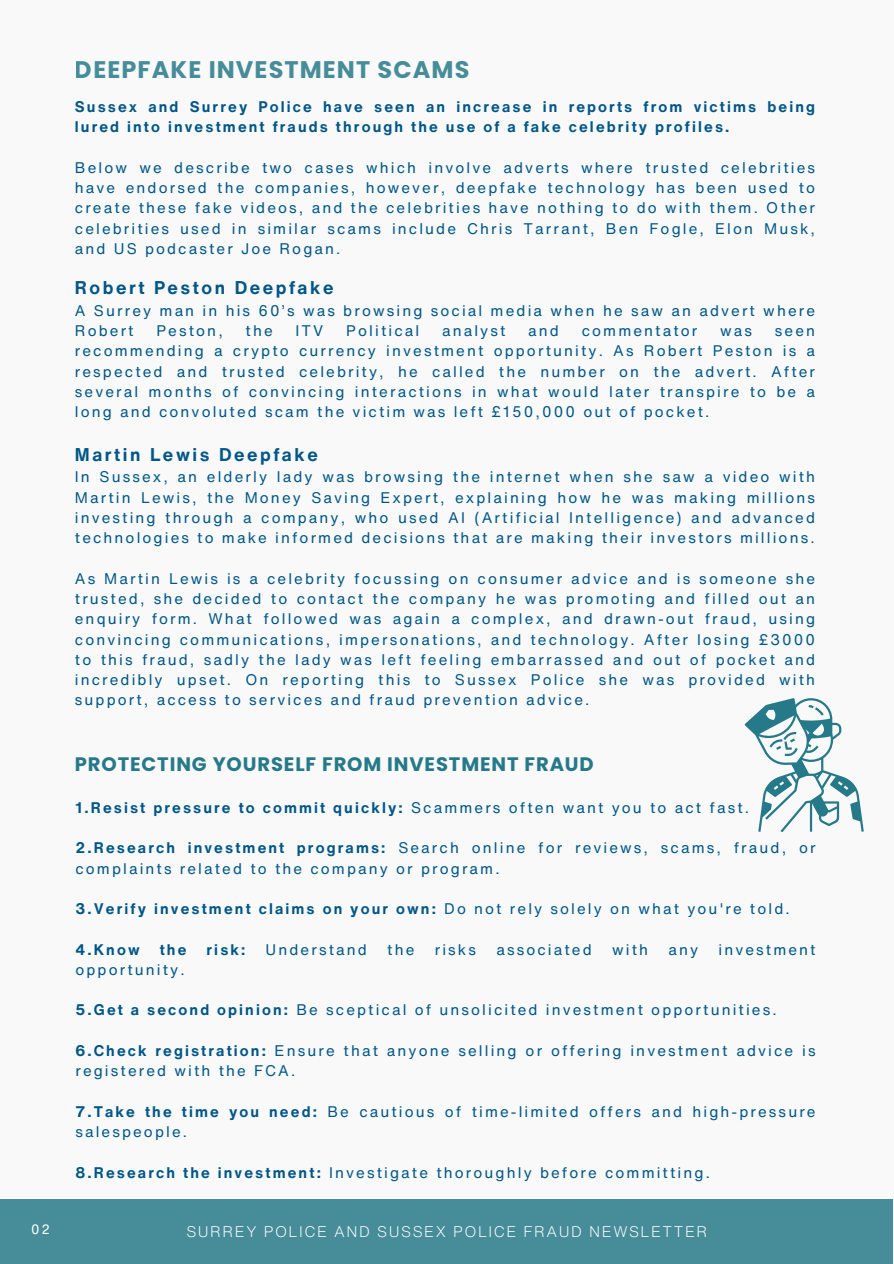
<style>
.page{position:relative;width:894px;height:1264px;background:#fff}
.page>*{position:absolute;margin:0;border:0;box-sizing:border-box;transform-origin:0 0}
.t1{font:700 24px "Poppins";letter-spacing:.045em;color:#267988}
.t2{font:700 19.5px "Poppins";letter-spacing:.045em;color:#267988}
.t3{font:700 18px "Helvetica Now Text";letter-spacing:.14em;color:#005687}
.t4{font:15px/20.2px "Helvetica Now Text";letter-spacing:.14em;color:#005687;text-align:justify}
.t5{font:700 15px/20.2px "Helvetica Now Text";letter-spacing:.14em;color:#005687}
.t6{font:300 15px "Helvetica Now Text";letter-spacing:.1em;color:#fff}
.t7{font:13.2px "Helvetica Now Text";color:#fff}
.s1{font-weight:400}
.s2{font-weight:700}
</style>
<div class="page">
<div style="left:0;top:0;width:893px;height:1263px;background:#f9f9f9"></div>
<div style="left:0;top:1199px;width:892px;height:64px;background:#468c99"></div>
<svg style="left:744px;top:698px;width:119px;height:134px"></svg>
<p class="t7" style="left:31px;top:1219px;width:20px">02</p>
<h1 class="t1" style="left:75px;top:53px;width:396px">DEEPFAKE INVESTMENT SCAMS</h1>
<h1 class="t5" style="left:75px;top:96px;width:741px">Sussex and Surrey Police have seen an increase in reports from victims being lured into investment frauds through the use of a fake celebrity profiles.</h1>
<h4 class="t4" style="left:75px;top:157px;width:741px">Below we describe two cases which involve adverts where trusted celebrities have endorsed the companies, however, deepfake technology has been used to create these fake videos, and the celebrities have nothing to do with them. Other celebrities used in similar scams include Chris Tarrant, Ben Fogle, Elon Musk, and US podcaster Joe Rogan.</h4>
<p class="t3" style="left:75px;top:274px;width:260px">Robert Peston Deepfake</p>
<p class="t4" style="left:75px;top:300px;width:741px">A Surrey man in his 60’s was browsing social media when he saw an advert where<br>Robert</p>
<p class="t4" style="left:156px;top:320px;width:68px">Peston,</p>
<p class="t4" style="left:245px;top:320px;width:29px">the</p>
<p class="t4" style="left:295px;top:320px;width:29px">ITV</p>
<p class="t4" style="left:346px;top:320px;width:74px">Political</p>
<p class="t4" style="left:442px;top:320px;width:65px">analyst</p>
<p class="t4" style="left:528px;top:320px;width:32px">and</p>
<p class="t4" style="left:581px;top:320px;width:117px">commentator</p>
<p class="t4" style="left:720px;top:320px;width:33px">was</p>
<p class="t4" style="left:75px;top:320px;width:741px;text-indent:699px">seen recommending a crypto currency investment opportunity. As Robert Peston is a respected and trusted celebrity, he called the number on the advert. After several months of convincing interactions in what would later transpire to be a long and convoluted scam the victim was left £150,000 out of pocket.</p>
<p class="t3" style="left:75px;top:441px;width:244px">Martin Lewis Deepfake</p>
<p class="t4" style="left:75px;top:466px;width:741px">In Sussex, an elderly lady was browsing the internet when she saw a video with Martin Lewis, the Money Saving Expert, explaining how he was making millions investing through a company, who used AI (Artificial Intelligence) and advanced technologies to make informed decisions that are making their investors millions.</p>
<p class="t4" style="left:75px;top:568px;width:741px">As Martin Lewis is a celebrity focussing on consumer advice and is someone she trusted, she decided to contact the company he was promoting and filled out an enquiry form. What followed was again a complex, and drawn-out fraud, using convincing communications, impersonations, and technology. After losing £3000 to this fraud, sadly the lady was left feeling embarrassed and out of pocket and incredibly upset. On reporting this to Sussex Police she was provided with support, access to services and fraud prevention advice.</p>
<h2 class="t2" style="left:75px;top:750px;width:520px">PROTECTING YOURSELF FROM INVESTMENT FRAUD</h2>
<p class="t5" style="left:75px;top:797px;width:675px">1.Resist pressure to commit quickly: <span class="s1">Scammers often want you to act fast.</span></p>
<p class="t4" style="left:75px;top:837px;width:741px"><span class="s2">2.Research investment programs:</span> Search online for reviews, scams, fraud, or complaints related to the company or program.</p>
<p class="t5" style="left:75px;top:898px;width:715px">3.Verify investment claims on your own: <span class="s1">Do not rely solely on what you're told.</span></p>
<p class="t5" style="left:75px;top:938px;width:66px">4.Know</p>
<p class="t5" style="left:160px;top:938px;width:28px">the</p>
<p class="t5" style="left:206px;top:938px;width:40px">risk:</p>
<p class="t4" style="left:265px;top:938px;width:103px">Understand</p>
<p class="t4" style="left:387px;top:938px;width:29px">the</p>
<p class="t4" style="left:434px;top:938px;width:43px">risks</p>
<p class="t4" style="left:496px;top:938px;width:97px">associated</p>
<p class="t4" style="left:612px;top:938px;width:37px">with</p>
<p class="t4" style="left:668px;top:938px;width:31px">any</p>
<p class="t4" style="left:718px;top:938px;width:99px">investment</p>
<p class="t4" style="left:75px;top:959px;width:111px">opportunity.</p>
<p class="t4" style="left:75px;top:999px;width:702px"><span class="s2">5.Get a second opinion:</span> Be sceptical of unsolicited investment opportunities.</p>
<p class="t4" style="left:75px;top:1040px;width:741px"><span class="s2">6.Check registration:</span> Ensure that anyone selling or offering investment advice is registered with the FCA.</p>
<p class="t4" style="left:75px;top:1100px;width:741px"><span class="s2">7.Take the time you need:</span> Be cautious of time-limited offers and high-pressure salespeople.</p>
<p class="t4" style="left:75px;top:1161px;width:636px"><span class="s2">8.Research the investment:</span> Investigate thoroughly before committing.</p>
<p class="t6" style="left:186px;top:1220px;width:522px">SURREY POLICE AND SUSSEX POLICE FRAUD NEWSLETTER</p>
</div>
